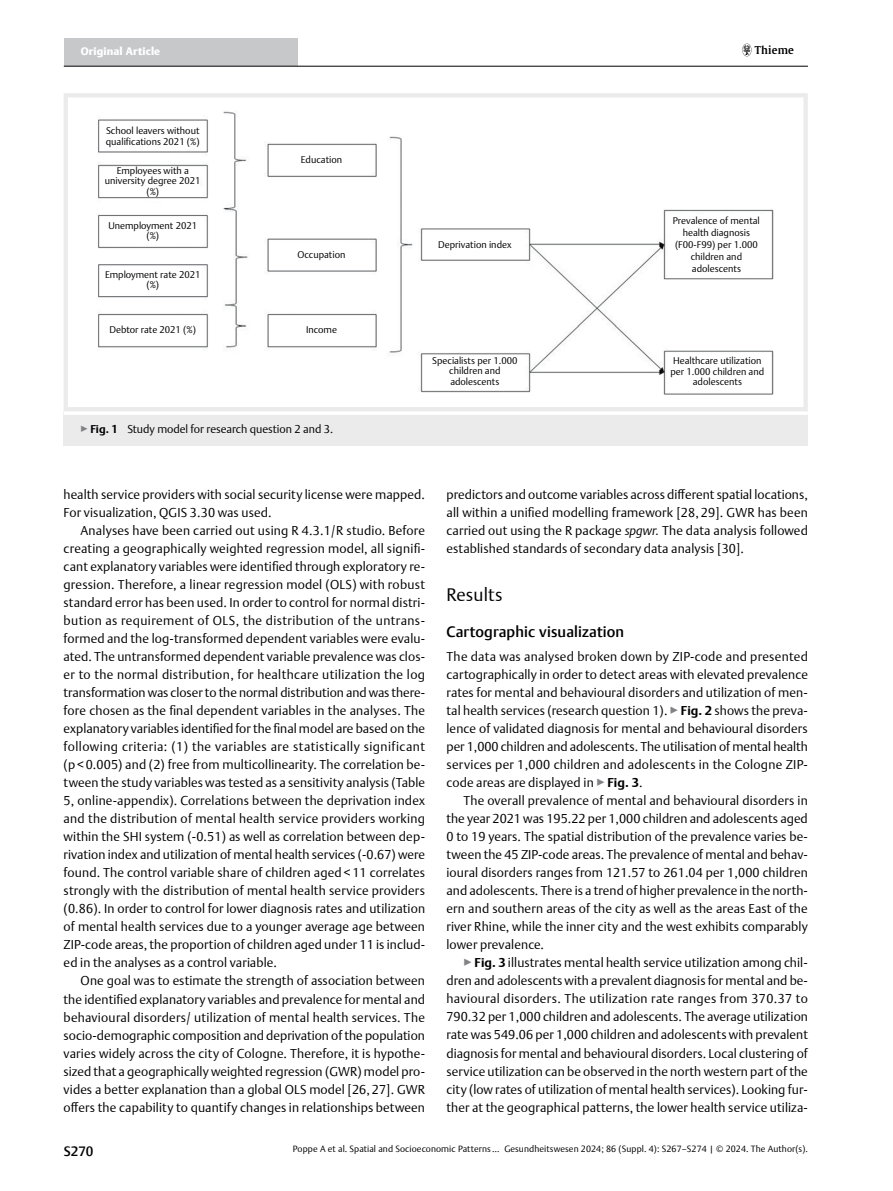
<style>
.page{position:relative;width:893px;height:1191px;background:#fff}
.page>*{position:absolute;margin:0;border:0;box-sizing:border-box;transform-origin:0 0}
.t1{font:300 18px "Thieme Argo 2011";letter-spacing:.01em;color:#000}
.t2{font:500 15px "Thieme Argo 2011";letter-spacing:.01em;color:#000}
.t3{font:500 13.5px "Thieme Argo 2011";color:#000}
.t4{font:300 12.75px/18px "Thieme Argo 2011";letter-spacing:.01em;color:#000;text-align:justify}
.t5{font:300 11.25px "Thieme Argo 2011";color:#000}
.t6{font:900 10.8px "Thieme Argo 2011";letter-spacing:.01em;color:#fff}
.t7{font:600 10.8px "Thieme Gulliver 2011";letter-spacing:.01em;color:#000}
.t8{font:300 9.6px/10.5px "Thieme Argo 2011";color:#000;text-align:center}
.t9{font:300 9px "Thieme Argo 2011";letter-spacing:.01em;color:#000}
.s1{color:#808285}
.s2{font-weight:700}
.s3{font-style:italic}
</style>
<div class="page">
<div style="left:64px;top:38px;width:234px;height:28px;background:#c7c8ca"></div>
<hr style="left:64px;top:66px;width:744px;height:1px;background:#000">
<svg style="left:742px;top:44px;width:9px;height:12px"></svg>
<div style="left:64px;top:411px;width:744px;height:35px;background:#ebebec"></div>
<hr style="left:64px;top:411px;width:744px;height:4px;background:#fff">
<svg style="left:64px;top:93px;width:744px;height:318px"></svg>
<p class="t6" style="left:81px;top:44px;width:81px">Original Article</p>
<p class="t7" style="left:755px;top:42px;width:40px">Thieme</p>
<p class="t8" style="left:106px;top:124px;width:95px;line-height:11.6px;text-align:left">School leavers without qualifications 2021 (%)</p>
<p class="t8" style="left:105px;top:165px;width:97px">Employees with a university degree 2021 (%)</p>
<p class="t8" style="left:108px;top:220px;width:90px">Unemployment 2021 (%)</p>
<p class="t8" style="left:105px;top:269px;width:97px">Employment rate 2021 (%)</p>
<p class="t8" style="left:110px;top:324px;width:88px">Debtor rate 2021 (%)</p>
<p class="t8" style="left:301px;top:154px;width:43px">Education</p>
<p class="t8" style="left:298px;top:249px;width:49px">Occupation</p>
<p class="t8" style="left:306px;top:324px;width:33px">Income</p>
<p class="t5" style="left:81px;top:421px;width:254px"><span class="s1">▶</span><span class="s2">Fig. 1</span> Study model for research question 2 and 3.</p>
<p class="t8" style="left:438px;top:239px;width:75px">Deprivation index</p>
<p class="t8" style="left:673px;top:214px;width:89px;line-height:12px">Prevalence of mental health diagnosis (F00-F99) per 1.000 children and adolescents</p>
<p class="t8" style="left:432px;top:355px;width:87px">Specialists per 1.000 children and adolescents</p>
<p class="t8" style="left:670px;top:355px;width:95px">Healthcare utilization per 1.000 children and adolescents</p>
<p class="t4" style="left:64px;top:485px;width:363px">health service providers with social security license were mapped.<br>For visualization, QGIS 3.30 was used.</p>
<p class="t4" style="left:64px;top:521px;width:363px;text-indent:17px">Analyses have been carried out using R 4.3.1/R studio. Before creating a geographically weighted regression model, all signifi&shy;cant explanatory variables were identified through exploratory re&shy;gression. Therefore, a linear regression model (OLS) with robust standard error has been used. In order to control for normal distri&shy;bution as requirement of OLS, the distribution of the untrans&shy;formed and the log-transformed dependent variables were evalu&shy;ated. The untransformed dependent variable prevalence was clos&shy;er to the normal distribution, for healthcare utilization the log transformation was closer to the normal distribution and was there&shy;fore chosen as the final dependent variables in the analyses. The explanatory variables identified for the final model are based on the following criteria: (1) the variables are statistically significant (p &lt; 0.005) and (2) free from multicollinearity. The correlation be&shy;tween the study variables was tested as a sensitivity analysis (Table 5, online-appendix). Correlations between the deprivation index and the distribution of mental health service providers working within the SHI system (-0.51) as well as correlation between dep&shy;rivation index and utilization of mental health services (-0.67) were found. The control variable share of children aged &lt; 11 correlates strongly with the distribution of mental health service providers (0.86). In order to control for lower diagnosis rates and utilization of mental health services due to a younger average age between ZIP-code areas, the proportion of children aged under 11 is includ&shy;ed in the analyses as a control variable.</p>
<p class="t4" style="left:64px;top:971px;width:363px;text-indent:17px">One goal was to estimate the strength of association between the identified explanatory variables and prevalence for mental and behavioural disorders/ utilization of mental health services. The socio-demographic composition and deprivation of the population varies widely across the city of Cologne. Therefore, it is hypothe&shy;sized that a geographically weighted regression (GWR) model pro&shy;vides a better explanation than a global OLS model [26, 27]. GWR offers the capability to quantify changes in relationships between</p>
<p class="t4" style="left:446px;top:485px;width:363px">predictors and outcome variables across different spatial locations, all within a unified modelling framework [28, 29]. GWR has been carried out using the R package <span class="s3">spgwr.</span> The data analysis followed established standards of secondary data analysis [30].</p>
<h1 class="t1" style="left:446px;top:583px;width:58px">Results</h1>
<p class="t2" style="left:446px;top:622px;width:179px">Cartographic visualization</p>
<p class="t4" style="left:446px;top:647px;width:363px">The data was analysed broken down by ZIP-code and presented cartographically in order to detect areas with elevated prevalence rates for mental and behavioural disorders and utilization of men&shy;tal health services (research question 1). <span class="s1">▶</span><span class="s2">Fig. 2</span> shows the preva&shy;lence of validated diagnosis for mental and behavioural disorders per 1,000 children and adolescents. The utilisation of mental health services per 1,000 children and adolescents in the Cologne ZIP&shy;code areas are displayed in <span class="s1">▶</span><span class="s2">Fig. 3</span>.</p>
<p class="t4" style="left:446px;top:791px;width:363px;text-indent:17px">The overall prevalence of mental and behavioural disorders in the year 2021 was 195.22 per 1,000 children and adolescents aged 0 to 19 years. The spatial distribution of the prevalence varies be&shy;tween the 45 ZIP-code areas. The prevalence of mental and behav&shy;ioural disorders ranges from 121.57 to 261.04 per 1,000 children and adolescents. There is a trend of higher prevalence in the north&shy;ern and southern areas of the city as well as the areas East of the river Rhine, while the inner city and the west exhibits comparably lower prevalence.</p>
<p class="t4" style="left:446px;top:953px;width:363px;text-indent:17px"><span class="s1">▶</span><span class="s2">Fig. 3</span> illustrates mental health service utilization among chil&shy;dren and adolescents with a prevalent diagnosis for mental and be&shy;havioural disorders. The utilization rate ranges from 370.37 to 790.32 per 1,000 children and adolescents. The average utilization rate was 549.06 per 1,000 children and adolescents with prevalent diagnosis for mental and behavioural disorders. Local clustering of service utilization can be observed in the north western part of the city (low rates of utilization of mental health services). Looking fur&shy;ther at the geographical patterns, the lower health service utiliza-</p>
<p class="t3" style="left:64px;top:1142px;width:31px">S270</p>
<p class="t9" style="left:293px;top:1143px;width:517px">Poppe A et al. Spatial and Socioeconomic Patterns … Gesundheitswesen 2024; 86 (Suppl. 4): S267–S274 | © 2024. The Author(s).</p>
</div>
